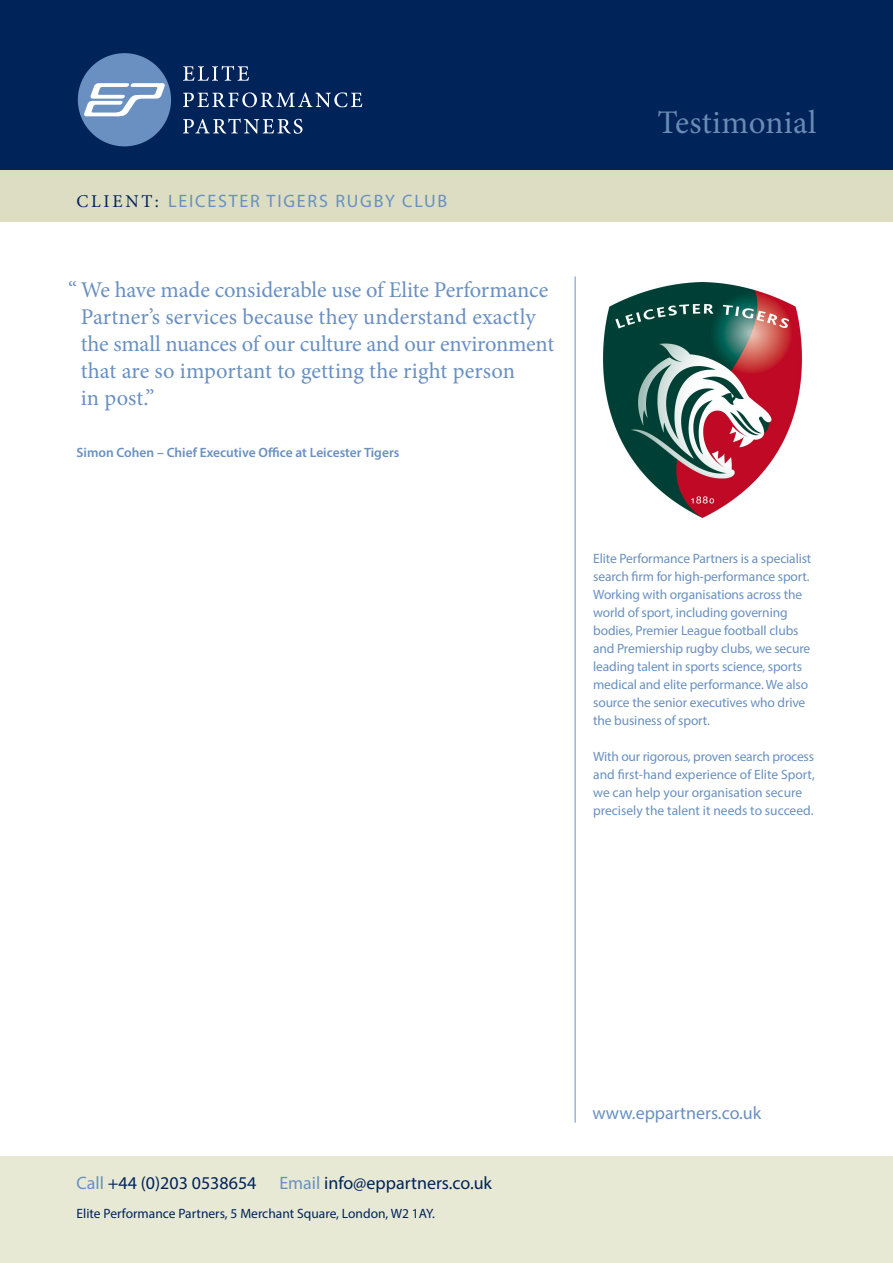
<style>
.page{position:relative;width:893px;height:1263px;background:#fff}
.page>*{position:absolute;margin:0;border:0;box-sizing:border-box;transform-origin:0 0}
.t1{font:33px "Minion Pro";letter-spacing:.01em;color:rgb(154 184 219/.7)}
.t2{font:22.5px/27px "Minion Pro";letter-spacing:-.005em;color:#6990c1}
.t3{font:18px "Myriad Pro";color:#002359}
.t4{font:18px "Myriad Pro";letter-spacing:.1em;color:#6990c1}
.t5{font:18px "Myriad Pro";color:#6990c1}
.t6{font:13.5px/18px "Myriad Pro";letter-spacing:-.01em;color:#6990c1}
.t7{font:13.5px "Myriad Pro";color:#002359}
.t8{font:600 13.5px "Myriad Pro";color:#6990c1}
.s1{font-family:"Minion Pro";color:#002359}
.s2{color:#6990c1}
</style>
<div class="page">
<div style="left:0;top:170px;width:893px;height:51px;background:#dcddc2"></div>
<div style="left:0;top:1156px;width:893px;height:107px;background:#e8e9d5"></div>
<div style="left:0;top:0;width:893px;height:170px;background:#002359"></div>
<div style="left:78px;top:53px;width:93px;height:93px;background:#6990c1;border-radius:50%"></div>
<svg style="left:84px;top:83px;width:81px;height:34px"></svg>
<svg style="left:183px;top:66px;width:66px;height:15px"></svg>
<svg style="left:183px;top:92px;width:179px;height:15px"></svg>
<svg style="left:183px;top:119px;width:119px;height:15px"></svg>
<img style="left:603px;top:282px;width:199px;height:236px">
<hr style="left:575px;top:276px;width:1px;height:846px;background:#6990c1">
<h3 class="t4" style="left:77px;top:194px;width:372px"><span class="s1">CLIENT:</span> LEICESTER TIGERS RUGBY CLUB</h3>
<h2 class="t2" style="left:81px;top:278px;width:475px;text-indent:-13px">“ We have made considerable use of Elite Performance Partner’s services because they understand exactly the small nuances of our culture and our environment that are so important to getting the right person<br>in post.”</h2>
<p class="t8" style="left:77px;top:447px;width:324px">Simon Cohen – Chief Executive Office at Leicester Tigers</p>
<h1 class="t1" style="left:658px;top:110px;width:160px">Testimonial</h1>
<p class="t6" style="left:593px;top:551px;width:220px">Elite Performance Partners is a specialist search firm for high-performance sport.<br>Working with organisations across the world of sport, including governing bodies, Premier League football clubs and Premiership rugby clubs, we secure leading talent in sports science, sports medical and elite performance. We also source the senior executives who drive the business of sport.</p>
<p class="t6" style="left:593px;top:749px;width:223px">With our rigorous, proven search process and first-hand experience of Elite Sport, we can help your organisation secure precisely the talent it needs to succeed.</p>
<h3 class="t3" style="left:77px;top:1176px;width:181px"><span class="s2">Call</span> +44 (0)203 0538654</h3>
<h3 class="t3" style="left:279px;top:1176px;width:214px"><span class="s2">Email</span> info@eppartners.co.uk</h3>
<p class="t7" style="left:77px;top:1208px;width:360px">Elite Performance Partners, 5 Merchant Square, London, W2 1AY.</p>
<h3 class="t5" style="left:592px;top:1106px;width:170px">www.eppartners.co.uk</h3>
</div>
